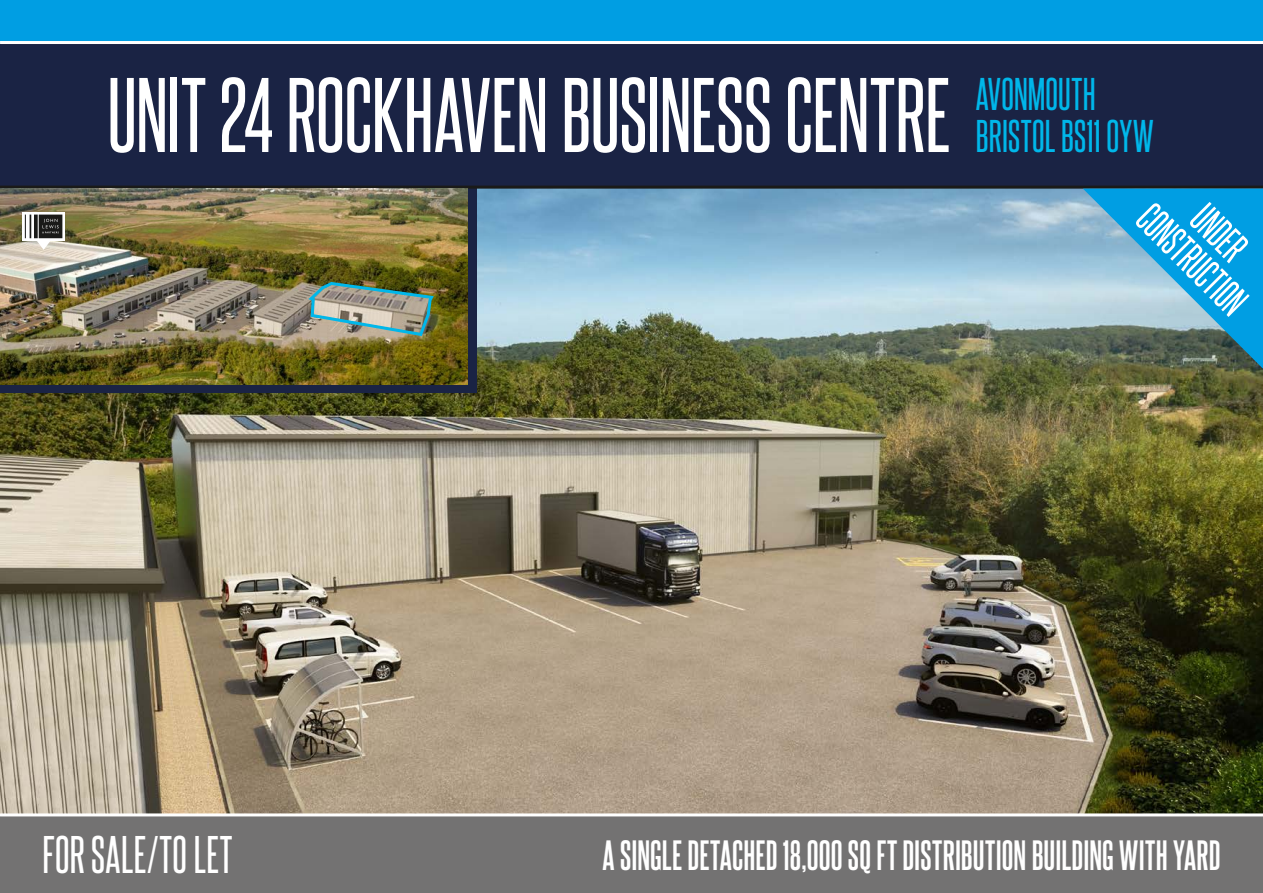
<style>
.page{position:relative;width:1263px;height:893px;background:#fff}
.page>*{position:absolute;margin:0;border:0;box-sizing:border-box;transform-origin:0 0}
.t1{font:90px "Steelfish Rg";color:#fff}
.t2{font:45px "Steelfish Rg";letter-spacing:.01em;color:#fff}
.t3{font:39px/42px "Steelfish Rg";letter-spacing:.005em;color:#00b7ea}
.t4{font:36.3px "Steelfish Rg";color:#fff}
.t5{font:700 36px "Steelfish Rg";letter-spacing:.005em;color:#fff}
</style>
<div class="page">
<img style="left:0;top:189px;width:1263px;height:624px">
<div style="left:0;top:189px;width:476px;height:204px;background:#1a2344"></div>
<div style="left:0;top:43px;width:1263px;height:143px;background:#1a2344"></div>
<div style="left:0;top:816px;width:1263px;height:77px;background:#737272"></div>
<div style="left:0;top:0;width:1263px;height:43px;background:#009ee3"></div>
<hr style="left:0;top:186px;width:1263px;height:3px;background:#1a1a18">
<svg style="left:1083px;top:189px;width:180px;height:180px;background:#459fc2"></svg>
<img style="left:0;top:189px;width:468px;height:195px">
<svg style="left:23px;top:212px;width:42px;height:28px"></svg>
<svg style="left:25px;top:215px;width:37px;height:35px"></svg>
<img style="left:306px;top:280px;width:130px;height:58px">
<hr style="left:0;top:41px;width:1263px;height:3px;background:#fff">
<h1 class="t1" style="left:107px;top:51px;width:844px">UNIT 24 ROCKHAVEN BUSINESS CENTRE</h1>
<p class="t3" style="left:976px;top:70px;width:179px">AVONMOUTH<br>BRISTOL BS11 0YW</p>
<p class="t4" style="left:1162px;top:193px;width:137px;rotate:45deg">CONSTRUCTION</p>
<p class="t4" style="left:1216px;top:193px;width:61px;rotate:45deg">UNDER</p>
<p class="t2" style="left:43px;top:823px;width:191px">FOR SALE/TO LET</p>
<p class="t5" style="left:603px;top:830px;width:619px">A SINGLE DETACHED 18,000 SQ FT DISTRIBUTION BUILDING WITH YARD</p>
</div>
